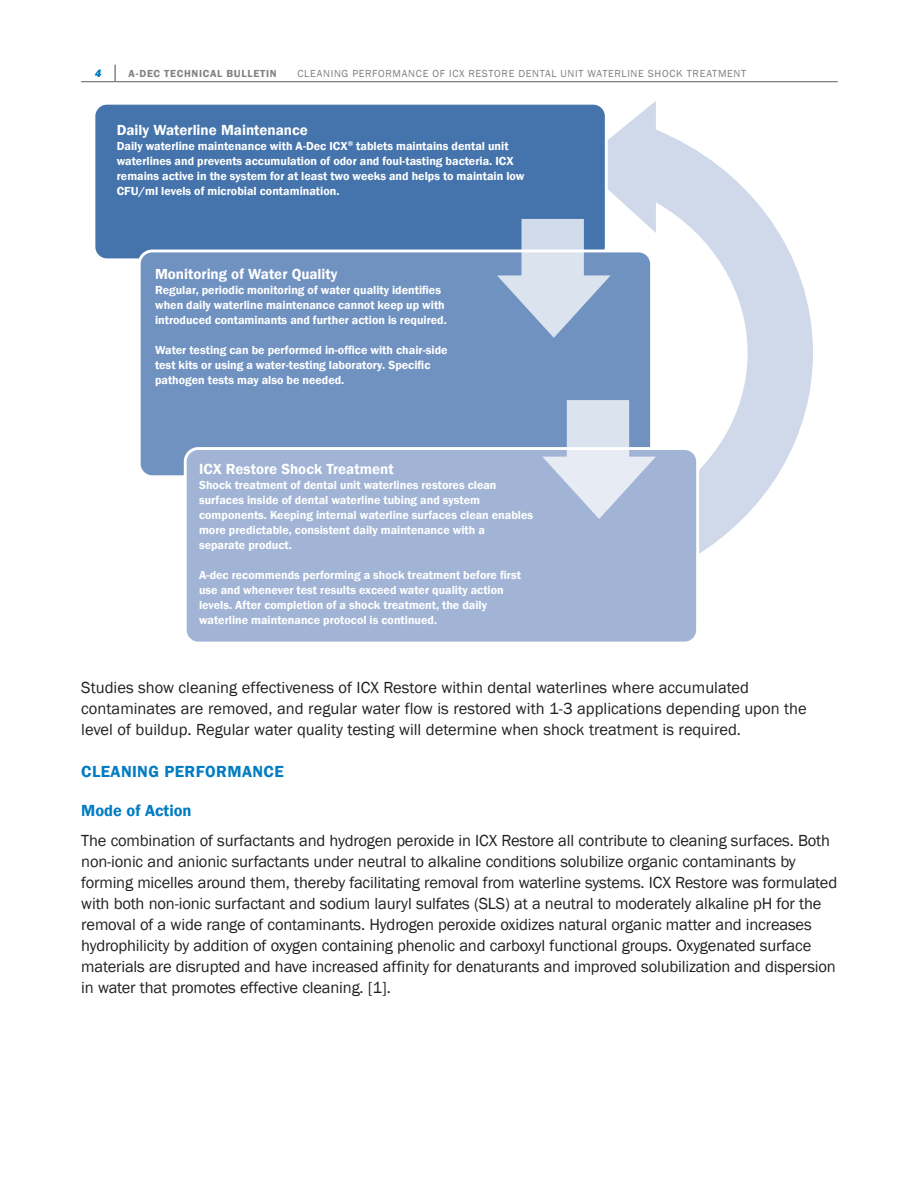
<style>
.page{position:relative;width:919px;height:1189px;background:#fff}
.page>*{position:absolute;margin:0;border:0;box-sizing:border-box;transform-origin:0 0}
.Body_Copy{font:16.5px/21px "Franklin Gothic";letter-spacing:-.01em;color:#231f20}
.Subhead_A{font:600 16.5px "Franklin Gothic";letter-spacing:.025em;color:#007cc2}
.Subhead_B{font:600 16.5px "Franklin Gothic";color:#007cc2}
.Subhead_B-2{font:600 15px "Franklin Gothic";color:#fff}
.t1{font:600 12px/15px "Franklin Gothic";color:#fff}
.t2{font:10.5px "Franklin Gothic";letter-spacing:.065em;color:#808083}
.t3{font:600 10.5px "Franklin Gothic";letter-spacing:.07em;color:#808083}
.t4{font:italic 600 10.5px "Franklin Gothic";color:#007cc2}
</style>
<div class="page">
<hr style="left:81px;top:81px;width:756px;height:1px;background:#808083">
<svg style="left:115px;top:65px;width:1px;height:16px"></svg>
<svg style="left:607px;top:101px;width:206px;height:453px"></svg>
<div style="left:94px;top:103px;width:512px;height:157px;background:#4474ab;border-radius:13px"></div>
<div style="left:92px;top:102px;width:515px;height:159px;border:3px solid #fff;border-radius:13px"></div>
<div style="left:139px;top:251px;width:512px;height:226px;background:#7092c1;border-radius:13px"></div>
<div style="left:138px;top:249px;width:515px;height:229px;border:3px solid #fff;border-radius:13px"></div>
<div style="left:185px;top:448px;width:512px;height:195px;background:#a1b4d5;border-radius:13px"></div>
<div style="left:184px;top:447px;width:515px;height:197px;border:3px solid #fff;border-radius:13px"></div>
<svg style="left:497px;top:219px;width:113px;height:119px"></svg>
<svg style="left:542px;top:400px;width:114px;height:119px"></svg>
<p class="t4" style="left:95px;top:67px;width:8px">4</p>
<p class="t3" style="left:129px;top:67px;width:150px">A-DEC TECHNICAL BULLETIN</p>
<p class="t2" style="left:297px;top:67px;width:450px">CLEANING PERFORMANCE OF ICX RESTORE DENTAL UNIT WATERLINE SHOCK TREATMENT</p>
<p class="Subhead_B-2" style="left:117px;top:120px;width:192px">Daily Waterline Maintenance</p>
<p class="t1" style="left:117px;top:138px;width:409px">Daily waterline maintenance with A-Dec ICX<sup>®</sup> tablets maintains dental unit waterlines and prevents accumulation of odor and foul-tasting bacteria. ICX remains active in the system for at least two weeks and helps to maintain low CFU/ml levels of microbial contamination.</p>
<p class="Subhead_B-2" style="left:155px;top:265px;width:184px">Monitoring of Water Quality</p>
<p class="t1" style="left:155px;top:283px;width:293px">Regular, periodic monitoring of water quality identifies when daily waterline maintenance cannot keep up with introduced contaminants and further action is required.</p>
<p class="t1" style="left:155px;top:343px;width:294px">Water testing can be performed in-office with chair-side test kits or using a water-testing laboratory. Specific pathogen tests may also be needed.</p>
<p class="Subhead_B-2" style="left:199px;top:460px;width:196px">ICX Restore Shock Treatment</p>
<p class="t1" style="left:199px;top:478px;width:335px">Shock treatment of dental unit waterlines restores clean surfaces inside of dental waterline tubing and system components. Keeping internal waterline surfaces clean enables more predictable, consistent daily maintenance with a separate product.</p>
<p class="t1" style="left:199px;top:568px;width:323px">A-dec recommends performing a shock treatment before first use and whenever test results exceed water quality action levels. After completion of a shock treatment, the daily waterline maintenance protocol is continued.</p>
<p class="Body_Copy" style="left:81px;top:677px;width:727px">Studies show cleaning effectiveness of ICX Restore within dental waterlines where accumulated contaminates are removed, and regular water flow is restored with 1-3 applications depending upon the level of buildup. Regular water quality testing will determine when shock treatment is required.</p>
<p class="Subhead_A" style="left:81px;top:761px;width:204px">CLEANING PERFORMANCE</p>
<p class="Subhead_B" style="left:81px;top:800px;width:112px">Mode of Action</p>
<p class="Body_Copy" style="left:81px;top:830px;width:757px">The combination of surfactants and hydrogen peroxide in ICX Restore all contribute to cleaning surfaces. Both non-ionic and anionic surfactants under neutral to alkaline conditions solubilize organic contaminants by forming micelles around them, thereby facilitating removal from waterline systems. ICX Restore was formulated with both non-ionic surfactant and sodium lauryl sulfates (SLS) at a neutral to moderately alkaline pH for the removal of a wide range of contaminants. Hydrogen peroxide oxidizes natural organic matter and increases hydrophilicity by addition of oxygen containing phenolic and carboxyl functional groups. Oxygenated surface materials are disrupted and have increased affinity for denaturants and improved solubilization and dispersion in water that promotes effective cleaning. [1].</p>
</div>
